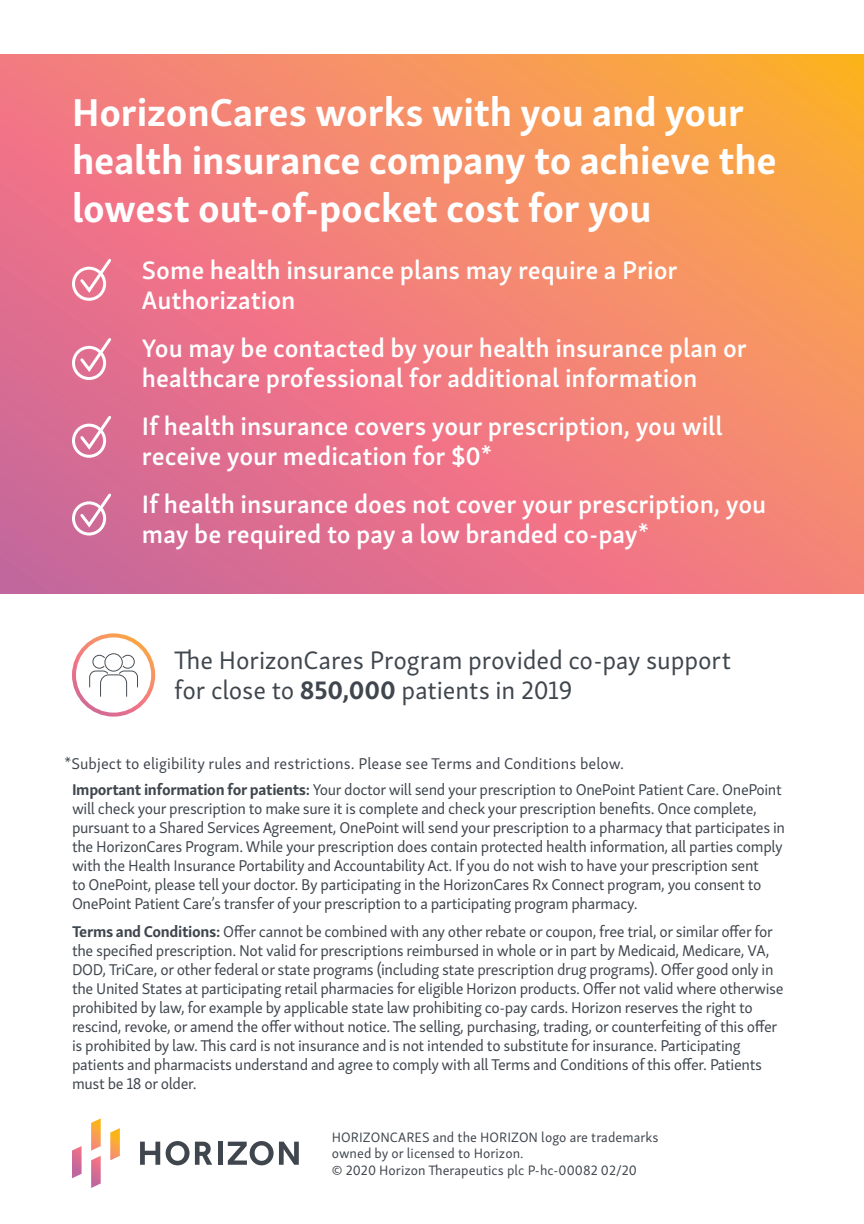
<style>
.page{position:relative;width:864px;height:1224px;background:#fff}
.page>*{position:absolute;margin:0;border:0;box-sizing:border-box;transform-origin:0 0}
.t1{font:700 40px/48px "Skolar Sans Latn";letter-spacing:-.005em;color:#fff}
.t2{font:600 26px/30px "Skolar Sans Latn";letter-spacing:-.005em;color:#fff}
.t3{font:26px/30px "Skolar Sans Latn";letter-spacing:-.005em;color:#3f464d}
.t4{font:16px/19px "Skolar Sans Latn";letter-spacing:-.02em;color:#3f464d}
.t5{font:16px "Skolar Sans Latn";letter-spacing:.005em;color:#3f464d}
.t6{font:14px/16.8px "Skolar Sans Latn";letter-spacing:.005em;color:#3f464d}
.s1{font-weight:700}
</style>
<div class="page">
<svg style="left:0;top:54px;width:864px;height:539px;background:#ee8277"></svg>
<div style="left:72px;top:267px;width:34px;height:34px;border:3px solid #fff;border-radius:50%"></div>
<svg style="left:78px;top:256px;width:36px;height:39px"></svg>
<div style="left:72px;top:346px;width:34px;height:34px;border:3px solid #fff;border-radius:50%"></div>
<svg style="left:78px;top:335px;width:36px;height:40px"></svg>
<div style="left:72px;top:424px;width:34px;height:34px;border:3px solid #fff;border-radius:50%"></div>
<svg style="left:78px;top:413px;width:36px;height:39px"></svg>
<div style="left:72px;top:501px;width:34px;height:35px;border:3px solid #fff;border-radius:50%"></div>
<svg style="left:78px;top:491px;width:36px;height:39px"></svg>
<svg style="left:110px;top:1128px;width:10px;height:32px"></svg>
<svg style="left:91px;top:1118px;width:10px;height:70px"></svg>
<svg style="left:72px;top:1146px;width:10px;height:32px"></svg>
<svg style="left:140px;top:1142px;width:20px;height:23px"></svg>
<svg style="left:166px;top:1141px;width:46px;height:24px"></svg>
<hr style="left:218px;top:1142px;width:4px;height:23px;background:#3f464d">
<svg style="left:228px;top:1141px;width:71px;height:24px"></svg>
<div style="left:72px;top:633px;width:83px;height:84px;border:4px solid #fff;border-radius:50%"></div>
<svg style="left:89px;top:653px;width:49px;height:44px"></svg>
<h1 class="t1" style="left:72px;top:84px;width:706px">HorizonCares works with you and your health insurance company to achieve the lowest out-of-pocket cost for you</h1>
<h2 class="t2" style="left:142px;top:252px;width:537px">Some health insurance plans may require a Prior<br>Authorization</h2>
<h2 class="t2" style="left:142px;top:330px;width:606px">You may be contacted by your health insurance plan or healthcare professional for additional information</h2>
<h2 class="t2" style="left:142px;top:408px;width:582px">If health insurance covers your prescription, you will receive your medication for $0*</h2>
<h2 class="t2" style="left:142px;top:486px;width:626px">If health insurance does not cover your prescription, you may be required to pay a low branded co-pay*</h2>
<h2 class="t3" style="left:174px;top:643px;width:558px">The HorizonCares Program provided co-pay support for close to <span class="s1">850,000</span> patients in 2019</h2>
<p class="t5" style="left:64px;top:751px;width:562px">*Subject to eligibility rules and restrictions. Please see Terms and Conditions below.</p>
<p class="t4" style="left:72px;top:779px;width:715px"><span class="s1">Important information for patients:</span> Your doctor will send your prescription to OnePoint Patient Care. OnePoint will check your prescription to make sure it is complete and check your prescription benefits. Once complete, pursuant to a Shared Services Agreement, OnePoint will send your prescription to a pharmacy that participates in the HorizonCares Program. While your prescription does contain protected health information, all parties comply with the Health Insurance Portability and Accountability Act. If you do not wish to have your prescription sent<br>to OnePoint, please tell your doctor. By participating in the HorizonCares Rx Connect program, you consent to OnePoint Patient Care’s transfer of your prescription to a participating program pharmacy.</p>
<p class="t4" style="left:72px;top:921px;width:713px"><span class="s1">Terms and Conditions:</span> Offer cannot be combined with any other rebate or coupon, free trial, or similar offer for the specified prescription. Not valid for prescriptions reimbursed in whole or in part by Medicaid, Medicare, VA, DOD, TriCare, or other federal or state programs (including state prescription drug programs). Offer good only in the United States at participating retail pharmacies for eligible Horizon products. Offer not valid where otherwise prohibited by law, for example by applicable state law prohibiting co-pay cards. Horizon reserves the right to rescind, revoke, or amend the offer without notice. The selling, purchasing, trading, or counterfeiting of this offer is prohibited by law. This card is not insurance and is not intended to substitute for insurance. Participating patients and pharmacists understand and agree to comply with all Terms and Conditions of this offer. Patients must be 18 or older.</p>
<p class="t6" style="left:332px;top:1127px;width:328px">HORIZONCARES and the HORIZON logo are trademarks owned by or licensed to Horizon.<br>© 2020 Horizon Therapeutics plc P-hc-00082 02/20</p>
</div>
